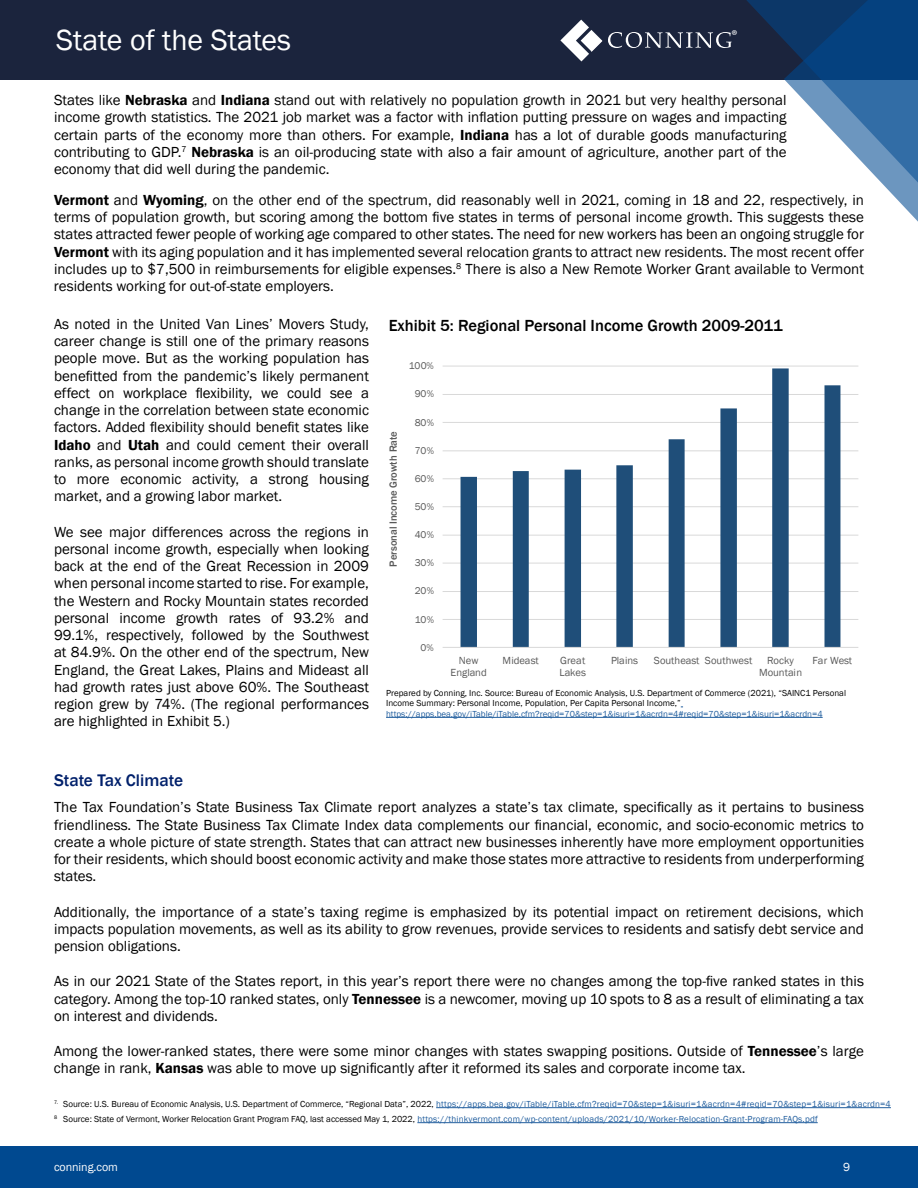
<style>
.page{position:relative;width:918px;height:1188px;background:#fff}
.page>*{position:absolute;margin:0;border:0;box-sizing:border-box;transform-origin:0 0}
.t1{font:30px "Franklin Gothic";color:#fff}
.t2{font:500 17.25px "Franklin Gothic";color:#00206b}
.t3{font:500 16.5px "Franklin Gothic";color:#000}
.t4{font:15px/17.2px "Franklin Gothic";color:#000;text-align:justify}
.t5{font:14.4px "Myriad Pro";color:#fff}
.t6{font:12px "Franklin Gothic";letter-spacing:-.005em;color:#fff}
.t7{font:10.65px/12px "Franklin Gothic";letter-spacing:.005em;color:#595959;text-align:center}
.t8{font:500 10.65px "Franklin Gothic";color:#595959}
.t9{font:10.05px "Franklin Gothic";letter-spacing:-.015em;color:#595959}
.t10{font:9px/15px "Franklin Gothic";color:#215e9e}
.t11{font:9px/10.5px "Franklin Gothic";color:#000}
.s1{font-weight:600}
.s2{font-weight:400;font-size:15px}
.s3{color:#000}
</style>
<div class="page">
<div style="left:0;top:1147px;width:918px;height:41px;background:#004990"></div>
<div style="left:0;top:0;width:918px;height:80px;background:#1b243d"></div>
<svg style="left:581px;top:0;width:203px;height:62px"></svg>
<svg style="left:784px;top:0;width:134px;height:222px"></svg>
<svg style="left:608px;top:32px;width:124px;height:16px"></svg>
<svg style="left:560px;top:20px;width:42px;height:41px"></svg>
<hr style="left:443px;top:619px;width:415px;height:1px;background:#d9d9d9">
<hr style="left:443px;top:591px;width:415px;height:1px;background:#d9d9d9">
<hr style="left:443px;top:563px;width:415px;height:1px;background:#d9d9d9">
<hr style="left:443px;top:535px;width:415px;height:1px;background:#d9d9d9">
<hr style="left:443px;top:506px;width:415px;height:1px;background:#d9d9d9">
<hr style="left:443px;top:478px;width:415px;height:1px;background:#d9d9d9">
<hr style="left:443px;top:450px;width:415px;height:1px;background:#d9d9d9">
<hr style="left:443px;top:422px;width:415px;height:1px;background:#d9d9d9">
<hr style="left:443px;top:394px;width:415px;height:1px;background:#d9d9d9">
<hr style="left:443px;top:366px;width:415px;height:1px;background:#d9d9d9">
<svg style="left:461px;top:368px;width:379px;height:279px"></svg>
<hr style="left:443px;top:647px;width:415px;height:1px;background:#d9d9d9">
<hr style="left:386px;top:717px;width:437px;height:1px;background:#215e9e">
<hr style="left:436px;top:1107px;width:455px;height:1px;background:#215e9e">
<hr style="left:417px;top:1122px;width:401px;height:1px;background:#215e9e">
<h1 class="t1" style="left:56px;top:22px;width:237px">State of the States</h1>
<p class="t5" style="left:732px;top:26px;width:8px">®</p>
<p class="t4" style="left:54px;top:92px;width:734px">States like <span class="s1">Nebraska</span> and <span class="s1">Indiana</span> stand out with relatively no population growth in 2021 but very healthy personal income growth statistics. The 2021 job market was a factor with inflation putting pressure on wages and impacting certain parts of the economy more than others. For example, <span class="s1">Indiana</span> has a lot of durable goods manufacturing contributing to GDP.<sup>7</sup> <span class="s1">Nebraska</span> is an oil-producing state with also a fair amount of agriculture, another part of the economy that did well during the pandemic.</p>
<p class="t4" style="left:54px;top:192px;width:812px"><span class="s1">Vermont</span> and <span class="s1">Wyoming</span>, on the other end of the spectrum, did reasonably well in 2021, coming in 18 and 22, respectively, in terms of population growth, but scoring among the bottom five states in terms of personal income growth. This suggests these states attracted fewer people of working age compared to other states. The need for new workers has been an ongoing struggle for <span class="s1">Vermont</span> with its aging population and it has implemented several relocation grants to attract new residents. The most recent offer includes up to $7,500 in reimbursements for eligible expenses.<sup>8</sup> There is also a New Remote Worker Grant available to Vermont residents working for out-of-state employers.</p>
<p class="t3" style="left:54px;top:315px;width:730px"><span class="s2">As noted in the United Van Lines’ Movers Study,</span> Exhibit 5: Regional Personal Income Growth 2009-2011</p>
<p class="t4" style="left:54px;top:333px;width:317px">career change is still one of the primary reasons people move. But as the working population has benefitted from the pandemic’s likely permanent effect on workplace flexibility, we could see a change in the correlation between state economic factors. Added flexibility should benefit states like <span class="s1">Idaho</span> and <span class="s1">Utah</span> and could cement their overall ranks, as personal income growth should translate to more economic activity, a strong housing market, and a growing labor market.</p>
<p class="t4" style="left:54px;top:523px;width:317px">We see major differences across the regions in personal income growth, especially when looking back at the end of the Great Recession in 2009 when personal income started to rise. For example, the Western and Rocky Mountain states recorded personal income growth rates of 93.2% and 99.1%, respectively, followed by the Southwest at 84.9%. On the other end of the spectrum, New England, the Great Lakes, Plains and Mideast all had growth rates just above 60%. The Southeast region grew by 74%. (The regional performances are highlighted in Exhibit 5.)</p>
<p class="t9" style="left:409px;top:360px;width:27px">100%</p>
<p class="t9" style="left:415px;top:388px;width:21px">90%</p>
<p class="t9" style="left:415px;top:416px;width:21px">80%</p>
<p class="t8" style="left:387px;top:567px;width:137px;rotate:-90deg">Personal Income Growth Rate</p>
<p class="t9" style="left:415px;top:444px;width:21px">70%</p>
<p class="t9" style="left:415px;top:472px;width:21px">60%</p>
<p class="t9" style="left:415px;top:500px;width:21px">50%</p>
<p class="t9" style="left:415px;top:529px;width:21px">40%</p>
<p class="t9" style="left:415px;top:557px;width:21px">30%</p>
<p class="t9" style="left:415px;top:585px;width:21px">20%</p>
<p class="t9" style="left:415px;top:613px;width:21px">10%</p>
<p class="t9" style="left:421px;top:641px;width:15px">0%</p>
<p class="t7" style="left:451px;top:654px;width:38px">New<br>England</p>
<p class="t7" style="left:503px;top:654px;width:38px">Mideast</p>
<p class="t7" style="left:559px;top:654px;width:28px;text-align:left">Great<br>Lakes</p>
<p class="t7" style="left:611px;top:654px;width:29px">Plains</p>
<p class="t7" style="left:654px;top:654px;width:100px">Southeast Southwest</p>
<p class="t7" style="left:759px;top:654px;width:45px">Rocky<br>Mountain</p>
<p class="t7" style="left:813px;top:654px;width:41px">Far West</p>
<p class="t11" style="left:386px;top:688px;width:461px">Prepared by Conning, Inc. Source: Bureau of Economic Analysis, U.S. Department of Commerce (2021), “SAINC1 Personal<br>Income Summary: Personal Income, Population, Per Capita Personal Income,”</p>
<p class="t10" style="left:386px;top:706px;width:438px">https://apps.bea.gov/iTable/iTable.cfm?reqid=70&amp;step=1&amp;isuri=1&amp;acrdn=4#reqid=70&amp;step=1&amp;isuri=1&amp;acrdn=4</p>
<p class="t2" style="left:54px;top:770px;width:131px">State Tax Climate</p>
<p class="t4" style="left:54px;top:799px;width:812px">The Tax Foundation’s State Business Tax Climate report analyzes a state’s tax climate, specifically as it pertains to business friendliness. The State Business Tax Climate Index data complements our financial, economic, and socio-economic metrics to create a whole picture of state strength. States that can attract new businesses inherently have more employment opportunities for their residents, which should boost economic activity and make those states more attractive to residents from underperforming states.</p>
<p class="t4" style="left:54px;top:903px;width:812px">Additionally, the importance of a state’s taxing regime is emphasized by its potential impact on retirement decisions, which impacts population movements, as well as its ability to grow revenues, provide services to residents and satisfy debt service and pension obligations.</p>
<p class="t4" style="left:54px;top:973px;width:812px">As in our 2021 State of the States report, in this year’s report there were no changes among the top-five ranked states in this category. Among the top-10 ranked states, only <span class="s1">Tennessee</span> is a newcomer, moving up 10 spots to 8 as a result of eliminating a tax on interest and dividends.</p>
<p class="t4" style="left:54px;top:1043px;width:812px">Among the lower-ranked states, there were some minor changes with states swapping positions. Outside of <span class="s1">Tennessee</span>’s large change in rank, <span class="s1">Kansas</span> was able to move up significantly after it reformed its sales and corporate income tax.</p>
<p class="t10" style="left:54px;top:1097px;width:838px"><sup>7.</sup> <span class="s3">Source: U.S. Bureau of Economic Analysis, U.S. Department of Commerce, “Regional Data”, 2022,</span> https://apps.bea.gov/iTable/iTable.cfm?reqid=70&amp;step=1&amp;isuri=1&amp;acrdn=4#reqid=70&amp;step=1&amp;isuri=1&amp;acrdn=4<br><sup>8</sup> <span class="s3">Source: State of Vermont, Worker Relocation Grant Program FAQ, last accessed May 1, 2022,</span> https://thinkvermont.com/wp-content/uploads/2021/10/Worker-Relocation-Grant-Program-FAQs.pdf</p>
<p class="t6" style="left:54px;top:1159px;width:65px">conning.com</p>
<p class="t6" style="left:843px;top:1159px;width:9px">9</p>
</div>
